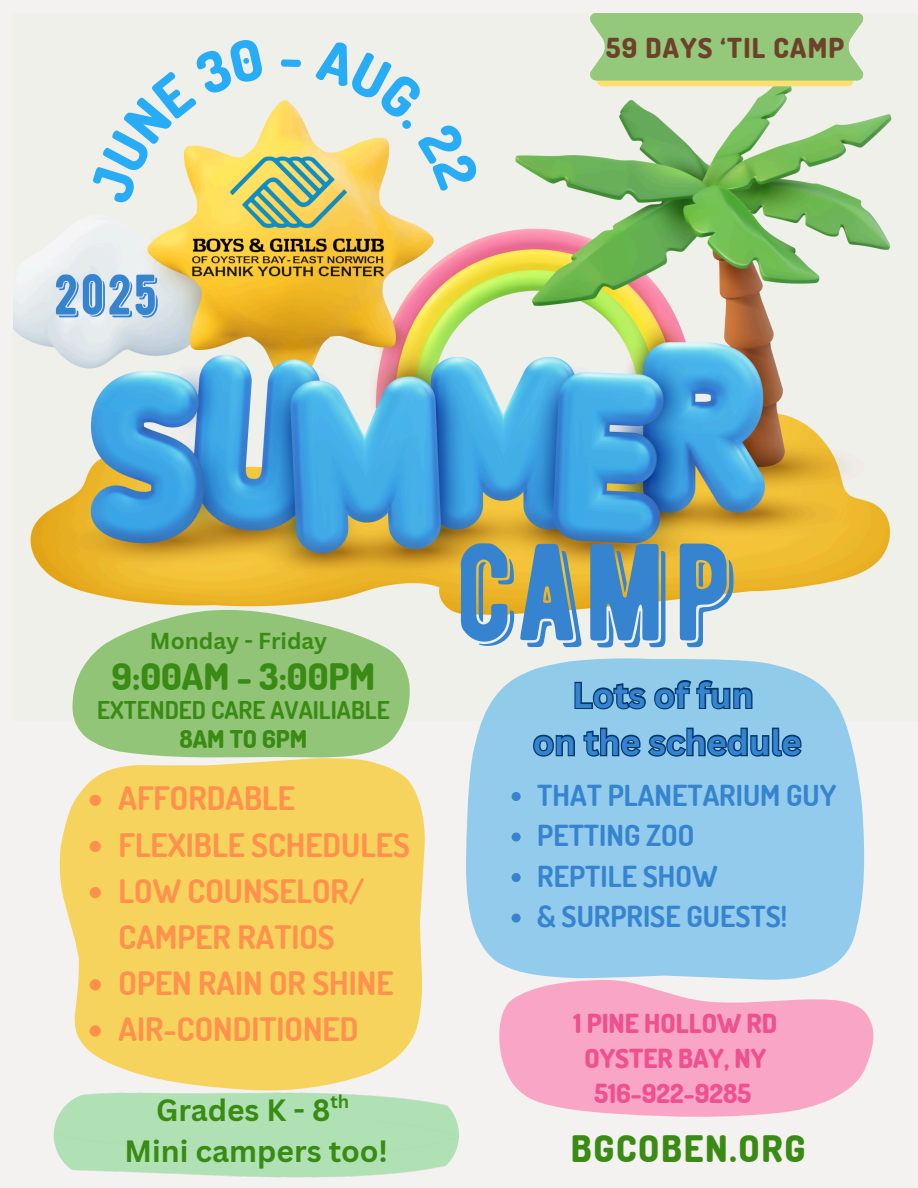
<style>
.page{position:relative;width:918px;height:1188px;background:#f4f2f0}
.page>*{position:absolute;margin:0;border:0;box-sizing:border-box;transform-origin:0 0}
.t1{font:137.7px "BERNIER Shade";color:#3684cf}
.t2{font:57px "BERNIER Shade";color:#3684cf}
.t3{font:800 36.45px "Dosis";color:#3a8b13}
.t4{font:800 36.45px "Dosis";letter-spacing:.045em;color:#3a8b13}
.t5{font:700 34.5px/47.2px "Canva Sans";color:#3684cf;text-align:center}
.t6{font:700 32.25px/46.2px "Dosis";color:#ff914d}
.t7{font:700 30px/41.7px "Canva Sans";color:#3a8b13;text-align:center}
.t8{font:700 28.95px/40.5px "Dosis";color:#3684cf}
.t9{font:800 27.45px "Dosis";letter-spacing:.045em;color:#6d412a}
.t10{font:800 26.25px "Dosis";color:#ef508e}
.t11{font:700 24.45px "Dosis";color:#3a8b13}
.t12{font:800 24.45px "Dosis";color:#3a8b13}
.t13{font:700 22.5px "Canva Sans";color:#3a8b13}
</style>
<div class="page">
<img style="left:13px;top:18px;width:879px;height:598px">
<svg style="left:59px;top:758px;width:366px;height:333px;background:#f4d66c"></svg>
<img style="left:164px;top:108px;width:244px;height:244px">
<svg style="left:590px;top:13px;width:273px;height:73px;background:#a0cb7f"></svg>
<svg style="left:90px;top:795px;width:11px;height:11px"></svg>
<svg style="left:90px;top:841px;width:11px;height:11px"></svg>
<svg style="left:90px;top:887px;width:11px;height:11px"></svg>
<svg style="left:90px;top:979px;width:11px;height:11px"></svg>
<svg style="left:90px;top:1025px;width:11px;height:12px"></svg>
<svg style="left:499px;top:980px;width:375px;height:137px;fill:#f9a6c6"></svg>
<svg style="left:72px;top:610px;width:338px;height:148px;fill:#92c478"></svg>
<svg style="left:466px;top:658px;width:398px;height:322px;background:#9bceeb"></svg>
<svg style="left:512px;top:792px;width:9px;height:9px"></svg>
<svg style="left:512px;top:833px;width:9px;height:9px"></svg>
<svg style="left:512px;top:873px;width:9px;height:9px"></svg>
<svg style="left:512px;top:914px;width:9px;height:9px"></svg>
<svg style="left:573px;top:678px;width:181px;height:36px;background:#619abf"></svg>
<svg style="left:531px;top:726px;width:272px;height:33px;background:#5d94bb"></svg>
<svg style="left:88px;top:37px;width:176px;height:168px"></svg>
<svg style="left:281px;top:59px;width:20px;height:8px"></svg>
<svg style="left:315px;top:38px;width:165px;height:154px"></svg>
<p class="t2" style="left:54px;top:260px;width:107px">2025</p>
<p class="t9" style="left:606px;top:30px;width:239px">59 DAYS ‘TIL CAMP</p>
<p class="t13" style="left:150px;top:625px;width:179px">Monday - Friday</p>
<p class="t3" style="left:112px;top:652px;width:265px">9:00AM - 3:00PM</p>
<p class="t11" style="left:97px;top:694px;width:294px">EXTENDED CARE AVAILIABLE</p>
<p class="t12" style="left:179px;top:723px;width:129px">8AM TO 6PM</p>
<p class="t1" style="left:455px;top:509px;width:283px">CAMP</p>
<p class="t5" style="left:533px;top:671px;width:270px">Lots of fun<br>on the schedule</p>
<p class="t8" style="left:537px;top:774px;width:301px">THAT PLANETARIUM GUY<br>PETTING ZOO<br>REPTILE SHOW<br>&amp; SURPRISE GUESTS!</p>
<p class="t6" style="left:119px;top:775px;width:178px">AFFORDABLE</p>
<p class="t6" style="left:119px;top:821px;width:293px">FLEXIBLE SCHEDULES</p>
<p class="t6" style="left:119px;top:867px;width:247px">LOW COUNSELOR/<br>CAMPER RATIOS</p>
<p class="t6" style="left:119px;top:959px;width:276px">OPEN RAIN OR SHINE</p>
<p class="t6" style="left:119px;top:1005px;width:241px">AIR-CONDITIONED</p>
<p class="t10" style="left:573px;top:1006px;width:205px">1 PINE HOLLOW RD</p>
<h6 class="t10" style="left:584px;top:1041px;width:183px">OYSTER BAY, NY</h6>
<h4 class="t10" style="left:594px;top:1076px;width:158px">516-922-9285</h4>
<p class="t7" style="left:125px;top:1088px;width:265px">Grades K - 8<sup>th<br></sup>Mini campers too!</p>
<p class="t4" style="left:571px;top:1124px;width:236px">BGCOBEN.ORG</p>
</div>
